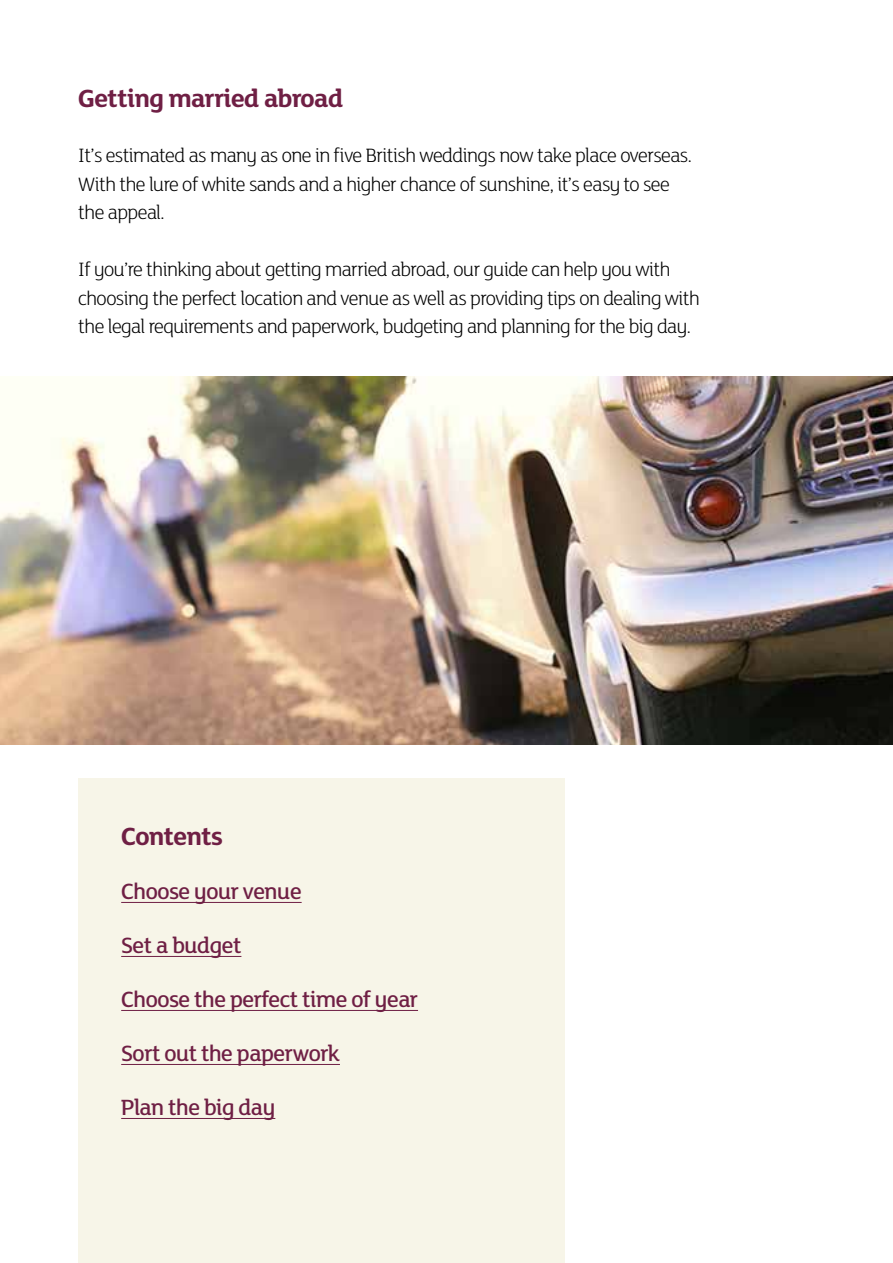
<style>
.page{position:relative;width:893px;height:1263px;background:#fff}
.page>*{position:absolute;margin:0;border:0;box-sizing:border-box;transform-origin:0 0}
.t1{font:700 27px "Mary Ann BETA";letter-spacing:-.015em;color:#6f1f44}
.t2{font:500 24px "Mary Ann BETA";letter-spacing:-.015em;color:#6f1f44}
.t3{font:300 21px/28.5px "Mary Ann BETA";letter-spacing:-.02em;color:#000}
</style>
<div class="page">
<div style="left:78px;top:778px;width:487px;height:485px;background:#f7f5e8"></div>
<hr style="left:121px;top:902px;width:181px;height:1px;background:#6f1f44">
<hr style="left:121px;top:956px;width:120px;height:1px;background:#6f1f44">
<hr style="left:121px;top:1010px;width:297px;height:1px;background:#6f1f44">
<hr style="left:121px;top:1064px;width:219px;height:1px;background:#6f1f44">
<hr style="left:121px;top:1118px;width:154px;height:1px;background:#6f1f44">
<img style="left:0;top:376px;width:893px;height:368px">
<p class="t1" style="left:78px;top:79px;width:266px">Getting married abroad</p>
<p class="t3" style="left:78px;top:141px;width:615px">It’s estimated as many as one in five British weddings now take place overseas.<br>With the lure of white sands and a higher chance of sunshine, it’s easy to see the appeal.</p>
<p class="t3" style="left:78px;top:255px;width:623px">If you’re thinking about getting married abroad, our guide can help you with choosing the perfect location and venue as well as providing tips on dealing with the legal requirements and paperwork, budgeting and planning for the big day.</p>
<p class="t1" style="left:121px;top:818px;width:103px">Contents</p>
<p class="t2" style="left:121px;top:875px;width:182px">Choose your venue</p>
<p class="t2" style="left:121px;top:929px;width:122px">Set a budget</p>
<p class="t2" style="left:121px;top:983px;width:298px">Choose the perfect time of year</p>
<p class="t2" style="left:121px;top:1037px;width:220px">Sort out the paperwork</p>
<p class="t2" style="left:121px;top:1091px;width:156px">Plan the big day</p>
</div>
